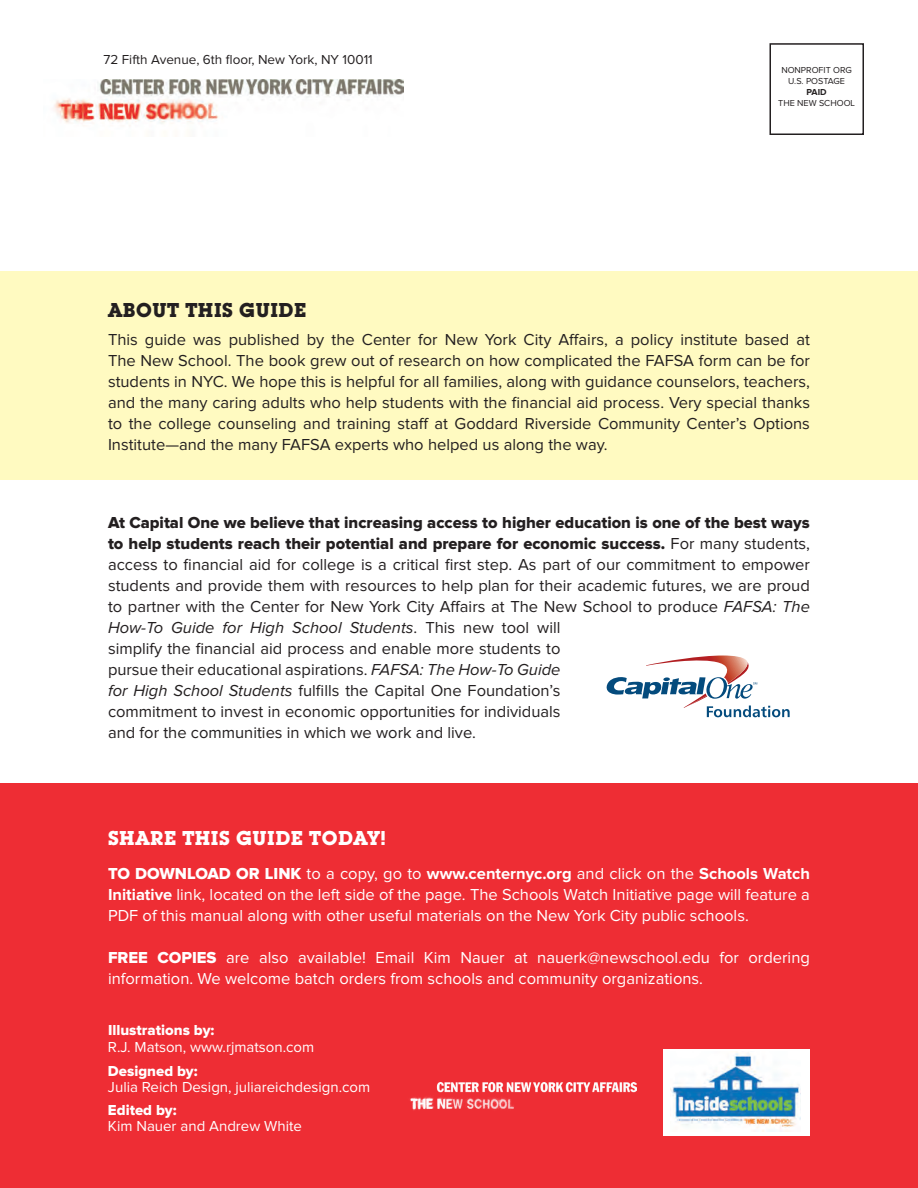
<style>
.page{position:relative;width:918px;height:1188px;background:#fff}
.page>*{position:absolute;margin:0;border:0;box-sizing:border-box;transform-origin:0 0}
.t1{font:700 21px "Lubalin Graph EF";letter-spacing:.025em;color:#fff}
.t2{font:700 21px "Lubalin Graph EF";letter-spacing:.025em;color:#231f20}
.t3{font:16.5px/21px "Proxima Nova";color:#231f20;text-align:justify}
.t4{font:16.5px/21px "Proxima Nova";color:#fff;text-align:justify}
.No_Spacing{font:15px/15.8px "Proxima Nova";color:#fff}
.t5{font:13.5px "Proxima Nova";color:#231f20}
.t6{font:9px "Proxima Nova";color:#231f20}
.t7{font:700 9px "Proxima Nova";color:#231f20}
.s1{font-family:"Proxima Nova Extrabld"}
.s2{font-style:italic}
.s3{font-weight:700}
</style>
<div class="page">
<div style="left:0;top:271px;width:918px;height:208px;background:#fffac1"></div>
<div style="left:0;top:784px;width:918px;height:404px;background:#ee2d34"></div>
<img style="left:53px;top:79px;width:351px;height:45px">
<div style="left:770px;top:43px;width:94px;height:92px;border:2px solid #231f20"></div>
<svg style="left:606px;top:656px;width:184px;height:61px"></svg>
<div style="left:664px;top:1049px;width:146px;height:86px;background:#fff"></div>
<img style="left:670px;top:1052px;width:130px;height:79px">
<img style="left:410px;top:1083px;width:226px;height:28px">
<p class="t5" style="left:104px;top:52px;width:271px">72 Fifth Avenue, 6th floor, New York, NY 10011</p>
<p class="t6" style="left:781px;top:65px;width:72px">NONPROFIT ORG</p>
<p class="t6" style="left:788px;top:76px;width:58px">U.S. POSTAGE</p>
<p class="t7" style="left:807px;top:87px;width:22px">PAID</p>
<p class="t6" style="left:778px;top:98px;width:78px">THE NEW SCHOOL</p>
<p class="t2" style="left:108px;top:298px;width:200px">ABOUT THIS GUIDE</p>
<p class="t3" style="left:108px;top:330px;width:704px">This guide was published by the Center for New York City Affairs, a policy institute based at The New School. The book grew out of research on how complicated the FAFSA form can be for students in NYC. We hope this is helpful for all families, along with guidance counselors, teachers, and the many caring adults who help students with the financial aid process. Very special thanks to the college counseling and training staff at Goddard Riverside Community Center’s Options Institute—and the many FAFSA experts who helped us along the way.</p>
<p class="t3" style="left:108px;top:513px;width:704px;text-align:left"><span class="s1">At Capital One we believe that increasing access to higher education is one of the best ways to help students reach their potential and prepare for economic success.</span> For many students, access to financial aid for college is a critical first step. As part of our commitment to empower students and provide them with resources to help plan for their academic futures, we are proud to partner with the Center for New York City Affairs at The New School to produce <span class="s2">FAFSA: The How-To Guide for High School Students</span>. This new tool will<br>simplify the financial aid process and enable more students to<br>pursue their educational aspirations. <span class="s2">FAFSA: The How-To Guide<br>for High School Students</span> fulfills the Capital One Foundation’s<br>commitment to invest in economic opportunities for individuals<br>and for the communities in which we work and live.</p>
<p class="t1" style="left:108px;top:825px;width:279px">SHARE THIS GUIDE TODAY!</p>
<p class="t4" style="left:108px;top:864px;width:704px"><span class="s1">TO DOWNLOAD OR LINK</span> to a copy, go to <span class="s3">www.centernyc.org</span> and click on the <span class="s3">Schools Watch Initiative</span> link, located on the left side of the page. The Schools Watch Initiative page will feature a PDF of this manual along with other useful materials on the New York City public schools.</p>
<p class="t4" style="left:108px;top:948px;width:703px"><span class="s1">FREE COPIES</span> are also available! Email Kim Nauer at nauerk@newschool.edu for ordering information. We welcome batch orders from schools and community organizations.</p>
<p class="No_Spacing" style="left:108px;top:1021px;width:208px;line-height:17.7px"><span class="s1">Illustrations by:<br></span>R.J. Matson, www.rjmatson.com</p>
<p class="No_Spacing" style="left:108px;top:1063px;width:264px"><span class="s1">Designed by:<br></span>Julia Reich Design, juliareichdesign.com</p>
<p class="No_Spacing" style="left:108px;top:1103px;width:196px"><span class="s1">Edited by:<br></span>Kim Nauer and Andrew White</p>
</div>
